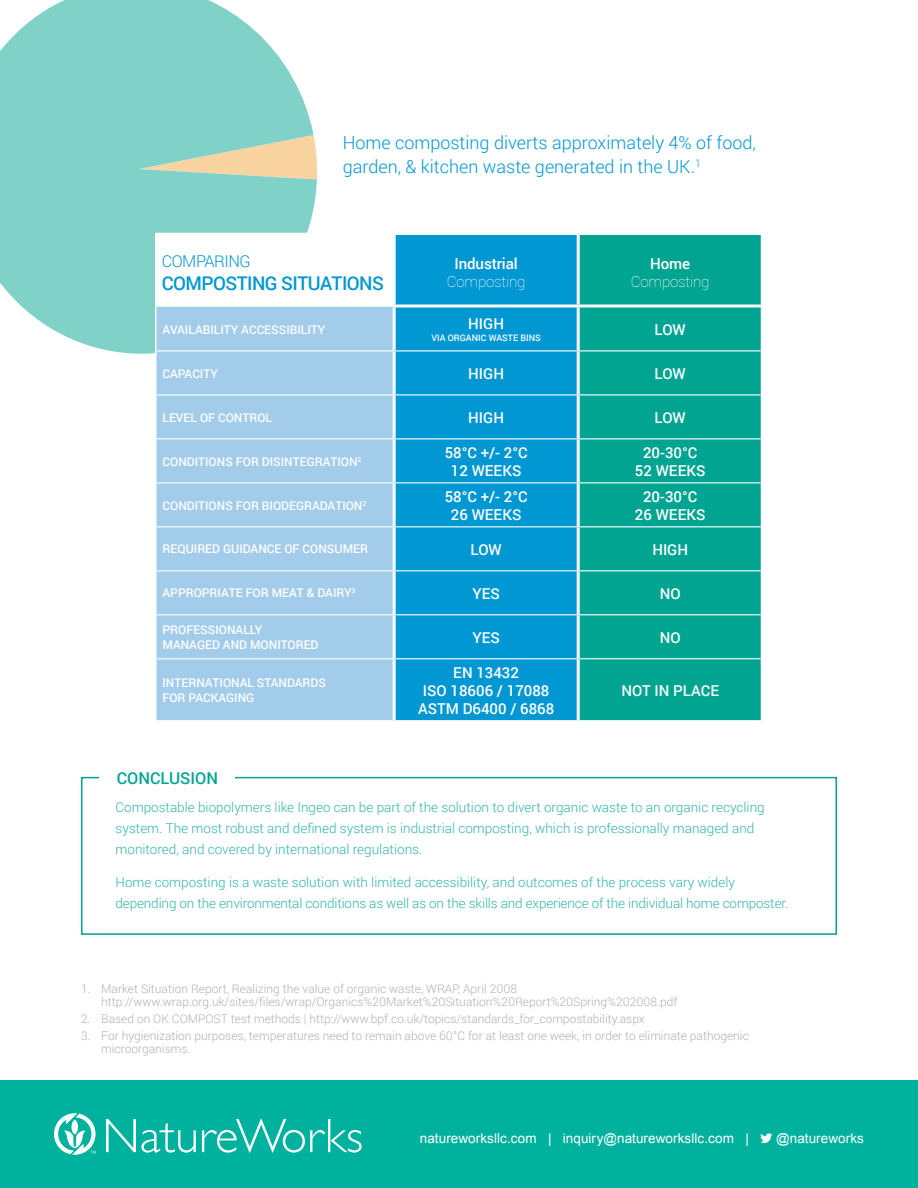
<style>
.page{position:relative;width:918px;height:1188px;background:#fff}
.page>*{position:absolute;margin:0;border:0;box-sizing:border-box;transform-origin:0 0}
.t1{font:500 18.9px "Roboto";letter-spacing:-.03em;color:#0097d3}
.t2{font:300 18px/24px "Roboto";color:#0097d3}
.t3{font:500 16.35px "Roboto";color:#00a491}
.t4{font:300 16.35px "Roboto";letter-spacing:-.03em;color:#0097d3}
.t5{font:100 15.15px "Roboto";letter-spacing:-.01em;color:#fff}
.t6{font:500 15.15px "Roboto";letter-spacing:-.01em;color:#fff}
.Table_Column_1{font:500 15px/18px "Roboto";color:#fff;text-align:center}
.t7{font:300 13.5px/21px "Roboto";color:#33b6a7}
.t8{font:13.5px "Arial";letter-spacing:.005em;color:#fff}
.t9{font:300 12px/13.5px "Roboto";color:#b0b1b5}
.Table_Column_1-2{font:500 12px/14.4px "Roboto";color:#fff}
.Table_Column_1-3{font:500 9px "Roboto";color:#fff}
</style>
<div class="page">
<div style="left:0;top:1080px;width:918px;height:108px;background:#00b19d"></div>
<svg style="left:106px;top:1119px;width:90px;height:34px"></svg>
<svg style="left:202px;top:1119px;width:160px;height:34px"></svg>
<svg style="left:54px;top:1113px;width:42px;height:42px"></svg>
<div style="left:81px;top:777px;width:756px;height:158px;border:2px solid #00a491"></div>
<div style="left:99px;top:767px;width:136px;height:23px;background:#fff"></div>
<svg style="left:0;top:0;width:317px;height:354px;background:#92d6cc"></svg>
<div style="left:156px;top:233px;width:238px;height:73px;background:#fff"></div>
<div style="left:396px;top:235px;width:181px;height:485px;background:#0097d3"></div>
<div style="left:580px;top:235px;width:181px;height:485px;background:#00a491"></div>
<div style="left:157px;top:307px;width:236px;height:413px;background:#a3ccea"></div>
<hr style="left:155px;top:307px;width:2px;height:44px;background:#fff">
<hr style="left:155px;top:351px;width:2px;height:44px;background:#fff">
<hr style="left:155px;top:233px;width:238px;height:1px;background:#fff">
<hr style="left:155px;top:234px;width:2px;height:71px;background:#fff">
<hr style="left:155px;top:305px;width:238px;height:2px;background:#fff">
<hr style="left:393px;top:305px;width:185px;height:3px;background:#fff">
<hr style="left:578px;top:305px;width:186px;height:3px;background:#fff">
<hr style="left:157px;top:350px;width:237px;height:1px;background:#fff">
<hr style="left:394px;top:350px;width:184px;height:1px;background:#fff">
<hr style="left:578px;top:350px;width:183px;height:1px;background:#fff">
<hr style="left:157px;top:394px;width:237px;height:1px;background:#fff">
<hr style="left:394px;top:394px;width:184px;height:1px;background:#fff">
<hr style="left:578px;top:394px;width:183px;height:1px;background:#fff">
<hr style="left:157px;top:438px;width:237px;height:1px;background:#fff">
<hr style="left:394px;top:438px;width:184px;height:1px;background:#fff">
<hr style="left:578px;top:438px;width:183px;height:1px;background:#fff">
<hr style="left:157px;top:482px;width:237px;height:1px;background:#fff">
<hr style="left:394px;top:482px;width:184px;height:1px;background:#fff">
<hr style="left:578px;top:482px;width:183px;height:1px;background:#fff">
<hr style="left:157px;top:526px;width:237px;height:1px;background:#fff">
<hr style="left:394px;top:526px;width:184px;height:1px;background:#fff">
<hr style="left:578px;top:526px;width:183px;height:1px;background:#fff">
<hr style="left:157px;top:570px;width:237px;height:1px;background:#fff">
<hr style="left:394px;top:570px;width:184px;height:1px;background:#fff">
<hr style="left:578px;top:570px;width:183px;height:1px;background:#fff">
<hr style="left:157px;top:614px;width:237px;height:1px;background:#fff">
<hr style="left:394px;top:614px;width:184px;height:1px;background:#fff">
<hr style="left:578px;top:614px;width:183px;height:1px;background:#fff">
<hr style="left:157px;top:658px;width:237px;height:1px;background:#fff">
<hr style="left:394px;top:658px;width:184px;height:1px;background:#fff">
<hr style="left:578px;top:658px;width:183px;height:1px;background:#fff">
<p class="t2" style="left:343px;top:130px;width:415px">Home composting diverts approximately 4% of food, garden, &amp; kitchen waste generated in the UK.<sup>1</sup></p>
<p class="t4" style="left:162px;top:250px;width:91px">COMPARING</p>
<p class="t1" style="left:162px;top:270px;width:224px">COMPOSTING SITUATIONS</p>
<p class="t6" style="left:455px;top:253px;width:65px">Industrial</p>
<p class="t5" style="left:447px;top:271px;width:80px">Composting</p>
<p class="t6" style="left:650px;top:253px;width:42px">Home</p>
<p class="t5" style="left:631px;top:271px;width:80px">Composting</p>
<p class="Table_Column_1-2" style="left:163px;top:322px;width:164px">AVAILABILITY ACCESSIBILITY</p>
<p class="Table_Column_1" style="left:468px;top:314px;width:37px">HIGH</p>
<p class="Table_Column_1-3" style="left:431px;top:332px;width:111px">VIA ORGANIC WASTE BINS</p>
<p class="Table_Column_1" style="left:655px;top:320px;width:33px">LOW</p>
<p class="Table_Column_1-2" style="left:163px;top:366px;width:57px">CAPACITY</p>
<p class="Table_Column_1" style="left:468px;top:364px;width:37px">HIGH</p>
<p class="Table_Column_1" style="left:655px;top:364px;width:33px">LOW</p>
<p class="Table_Column_1-2" style="left:163px;top:410px;width:111px">LEVEL OF CONTROL</p>
<p class="Table_Column_1" style="left:468px;top:408px;width:37px">HIGH</p>
<p class="Table_Column_1" style="left:655px;top:408px;width:33px">LOW</p>
<p class="Table_Column_1-2" style="left:163px;top:454px;width:201px">CONDITIONS FOR DISINTEGRATION<sup>2</sup></p>
<p class="Table_Column_1" style="left:445px;top:443px;width:84px">58°C +/- 2°C<br>12 WEEKS</p>
<p class="Table_Column_1" style="left:635px;top:443px;width:72px">20-30°C<br>52 WEEKS</p>
<p class="Table_Column_1-2" style="left:163px;top:498px;width:205px">CONDITIONS FOR BIODEGRADATION<sup>2</sup></p>
<p class="Table_Column_1" style="left:445px;top:487px;width:84px">58°C +/- 2°C<br>26 WEEKS</p>
<p class="Table_Column_1" style="left:635px;top:487px;width:72px">20-30°C<br>26 WEEKS</p>
<p class="Table_Column_1-2" style="left:163px;top:542px;width:207px">REQUIRED GUIDANCE OF CONSUMER</p>
<p class="Table_Column_1" style="left:471px;top:540px;width:33px">LOW</p>
<p class="Table_Column_1" style="left:652px;top:540px;width:37px">HIGH</p>
<p class="Table_Column_1-2" style="left:163px;top:586px;width:195px">APPROPRIATE FOR MEAT &amp; DAIRY<sup>3</sup></p>
<p class="Table_Column_1" style="left:472px;top:584px;width:29px">YES</p>
<p class="Table_Column_1" style="left:660px;top:584px;width:22px">NO</p>
<p class="Table_Column_1-2" style="left:163px;top:622px;width:101px">PROFESSIONALLY</p>
<p class="Table_Column_1-2" style="left:163px;top:637px;width:158px">MANAGED AND MONITORED</p>
<p class="Table_Column_1" style="left:472px;top:628px;width:29px">YES</p>
<p class="Table_Column_1" style="left:660px;top:628px;width:22px">NO</p>
<p class="Table_Column_1-2" style="left:163px;top:675px;width:165px">INTERNATIONAL STANDARDS<br>FOR PACKAGING</p>
<p class="t3" style="left:117px;top:766px;width:103px">CONCLUSION</p>
<p class="Table_Column_1" style="left:453px;top:663px;width:67px">EN 13432</p>
<p class="Table_Column_1" style="left:423px;top:681px;width:128px">ISO 18606 / 17088</p>
<p class="Table_Column_1" style="left:418px;top:699px;width:138px">ASTM D6400 / 6868</p>
<p class="Table_Column_1" style="left:621px;top:681px;width:99px">NOT IN PLACE</p>
<p class="t7" style="left:116px;top:796px;width:651px">Compostable biopolymers like Ingeo can be part of the solution to divert organic waste to an organic recycling system. The most robust and defined system is industrial composting, which is professionally managed and monitored, and covered by international regulations.</p>
<p class="t7" style="left:116px;top:871px;width:674px">Home composting is a waste solution with limited accessibility, and outcomes of the process vary widely depending on the environmental conditions as well as on the skills and experience of the individual home composter.</p>
<p class="t9" style="left:101px;top:981px;width:578px;text-indent:-20px">1. Market Situation Report, Realizing the value of organic waste, WRAP, April 2008 http://www.wrap.org.uk/sites/files/wrap/Organics%20Market%20Situation%20Report%20Spring%202008.pdf</p>
<p class="t9" style="left:81px;top:1012px;width:565px">2. Based on OK COMPOST test methods | http://www.bpf.co.uk/topics/standards_for_compostability.aspx</p>
<p class="t9" style="left:101px;top:1028px;width:649px;text-indent:-20px">3. For hygienization purposes, temperatures need to remain above 60°C for at least one week, in order to eliminate pathogenic microorganisms.</p>
<p class="t8" style="left:420px;top:1129px;width:330px">natureworksllc.com | inquiry@natureworksllc.com |</p>
<p class="t8" style="left:776px;top:1129px;width:89px">@natureworks</p>
</div>
